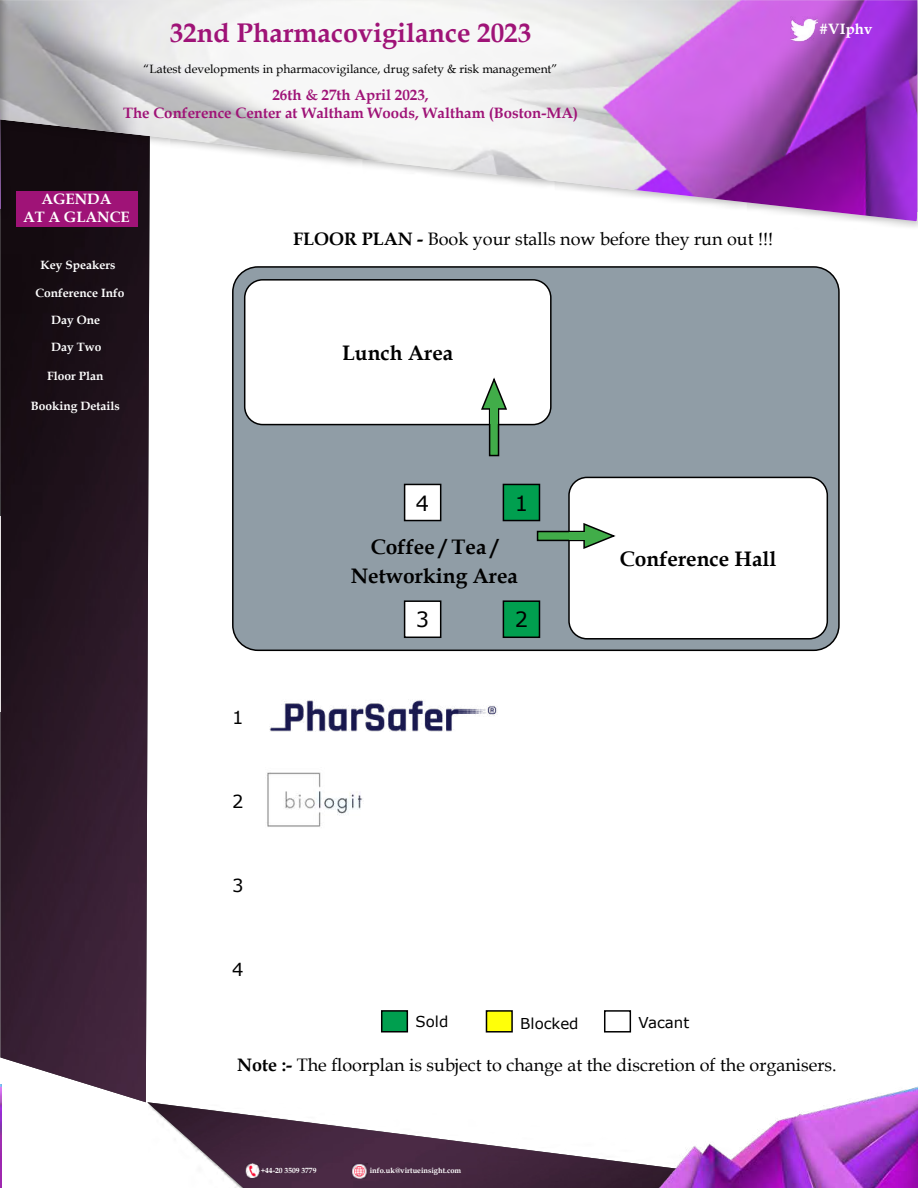
<style>
.page{position:relative;width:918px;height:1188px;background:#fff}
.page>*{position:absolute;margin:0;border:0;box-sizing:border-box;transform-origin:0 0}
.t1{font:700 27px "Book Antiqua";color:#9f1377}
.t2{font:700 21px/28.7px "Book Antiqua";color:#000;text-align:center}
.t3{font:21px "Verdana";color:#000}
.t4{font:18px "Book Antiqua";color:#000}
.t5{font:18px "Verdana";color:#000}
.t6{font:700 15px/18px "Book Antiqua";color:#9f1377;text-align:center}
.t7{font:700 15px/18px "Book Antiqua";color:#fff;text-align:center}
.t8{font:15px "Verdana";color:#000}
.t9{font:12px "Book Antiqua";color:#000}
.t10{font:700 12px "Book Antiqua";color:#fff}
.t11{font:700 7.5px "Book Antiqua";color:#fff}
.s1{font-weight:700}
</style>
<div class="page">
<img style="left:147px;top:1102px;width:496px;height:86px">
<img style="left:0;top:231px;width:150px;height:871px">
<img style="left:643px;top:1087px;width:275px;height:101px">
<img style="left:352px;top:1163px;width:15px;height:16px">
<img style="left:245px;top:1163px;width:16px;height:16px">
<div style="left:0;top:0;width:918px;height:231px;background:#000;opacity:.3"></div>
<img style="left:0;top:0;width:917px;height:221px">
<div style="left:233px;top:267px;width:606px;height:383px;background:#909da6;border-radius:25px"></div>
<div style="left:232px;top:266px;width:608px;height:385px;border:2px solid #000;border-radius:25px"></div>
<div style="left:245px;top:280px;width:306px;height:145px;background:#fff;border-radius:18px"></div>
<div style="left:244px;top:279px;width:308px;height:146px;border:2px solid #000;border-radius:18px"></div>
<div style="left:569px;top:477px;width:258px;height:162px;background:#fff;border-radius:18px"></div>
<div style="left:568px;top:477px;width:260px;height:163px;border:2px solid #000;border-radius:18px"></div>
<div style="left:538px;top:532px;width:49px;height:8px;background:#41ad49"></div>
<div style="left:537px;top:531px;width:51px;height:10px;border:2px solid #000"></div>
<svg style="left:583px;top:523px;width:33px;height:26px"></svg>
<div style="left:569px;top:532px;width:19px;height:8px;background:#41ad49"></div>
<div style="left:405px;top:484px;width:36px;height:37px;background:#fff"></div>
<div style="left:404px;top:484px;width:37px;height:37px;border:2px solid #000"></div>
<div style="left:405px;top:601px;width:36px;height:36px;background:#fff"></div>
<div style="left:404px;top:600px;width:37px;height:38px;border:2px solid #000"></div>
<div style="left:503px;top:484px;width:36px;height:37px;background:#009f4f"></div>
<div style="left:503px;top:484px;width:37px;height:37px;border:2px solid #000"></div>
<div style="left:503px;top:601px;width:36px;height:36px;background:#009f4f"></div>
<div style="left:503px;top:600px;width:37px;height:38px;border:2px solid #000"></div>
<div style="left:490px;top:406px;width:9px;height:50px;background:#41ad49"></div>
<div style="left:489px;top:405px;width:10px;height:51px;border:2px solid #000"></div>
<svg style="left:481px;top:378px;width:26px;height:32px"></svg>
<div style="left:490px;top:406px;width:8px;height:18px;background:#41ad49"></div>
<div style="left:382px;top:1011px;width:25px;height:21px;background:#009f4f"></div>
<div style="left:381px;top:1010px;width:27px;height:23px;border:2px solid #000"></div>
<div style="left:486px;top:1011px;width:26px;height:21px;background:#ffff09"></div>
<div style="left:486px;top:1010px;width:27px;height:23px;border:2px solid #000"></div>
<div style="left:604px;top:1010px;width:27px;height:23px;border:2px solid #000"></div>
<img style="left:270px;top:700px;width:227px;height:32px">
<img style="left:791px;top:16px;width:27px;height:27px">
<div style="left:0;top:1099px;width:6px;height:89px;background:#fff"></div>
<img style="left:0;top:1084px;width:2px;height:104px">
<div style="left:0;top:0;width:11px;height:219px;background:#000;opacity:.3"></div>
<img style="left:0;top:106px;width:1px;height:103px">
<hr style="left:0;top:516px;width:1px;height:196px;background:#e6e2e3">
<svg style="left:0;top:494px;width:1px;height:22px"></svg>
<img style="left:267px;top:772px;width:96px;height:55px">
<h1 class="t1" style="left:170px;top:15px;width:363px">32nd Pharmacovigilance 2023</h1>
<p class="t9" style="left:144px;top:60px;width:416px">“Latest developments in pharmacovigilance, drug safety &amp; risk management”</p>
<p class="t6" style="left:123px;top:86px;width:456px">26th &amp; 27th April 2023,<br>The Conference Center at Waltham Woods, Waltham (Boston-MA)</p>
<p class="t7" style="left:23px;top:190px;width:108px">AGENDA<br>AT A GLANCE</p>
<p class="t10" style="left:40px;top:257px;width:77px">Key Speakers</p>
<p class="t10" style="left:36px;top:285px;width:91px">Conference Info</p>
<p class="t10" style="left:51px;top:312px;width:50px">Day One</p>
<p class="t10" style="left:51px;top:339px;width:52px">Day Two</p>
<p class="t10" style="left:47px;top:368px;width:58px">Floor Plan</p>
<p class="t10" style="left:31px;top:397px;width:90px">Booking Details</p>
<p class="t4" style="left:293px;top:226px;width:481px"><span class="s1">FLOOR PLAN -</span> Book your stalls now before they run out !!!</p>
<p class="t2" style="left:342px;top:338px;width:113px">Lunch Area</p>
<p class="t5" style="left:232px;top:705px;width:13px">1</p>
<p class="t5" style="left:232px;top:789px;width:13px">2</p>
<p class="t5" style="left:232px;top:873px;width:13px">3</p>
<p class="t5" style="left:232px;top:957px;width:13px">4</p>
<p class="t3" style="left:416px;top:488px;width:15px">4</p>
<p class="t3" style="left:515px;top:488px;width:15px">1</p>
<p class="t2" style="left:351px;top:533px;width:169px">Coffee / Tea /<br>Networking Area</p>
<p class="t2" style="left:620px;top:544px;width:158px">Conference Hall</p>
<p class="t3" style="left:416px;top:605px;width:15px">3</p>
<p class="t3" style="left:515px;top:605px;width:15px">2</p>
<p class="t8" style="left:416px;top:1012px;width:34px">Sold</p>
<p class="t8" style="left:520px;top:1013px;width:60px">Blocked</p>
<p class="t8" style="left:639px;top:1013px;width:52px">Vacant</p>
<p class="t7" style="left:819px;top:19px;width:55px">#VIphv</p>
<p class="t4" style="left:237px;top:1052px;width:601px"><span class="s1">Note :-</span> The floorplan is subject to change at the discretion of the organisers.</p>
<p class="t11" style="left:261px;top:1165px;width:57px">+44-20 3509 3779</p>
<p class="t11" style="left:370px;top:1165px;width:93px">info.uk@virtueinsight.com</p>
</div>
